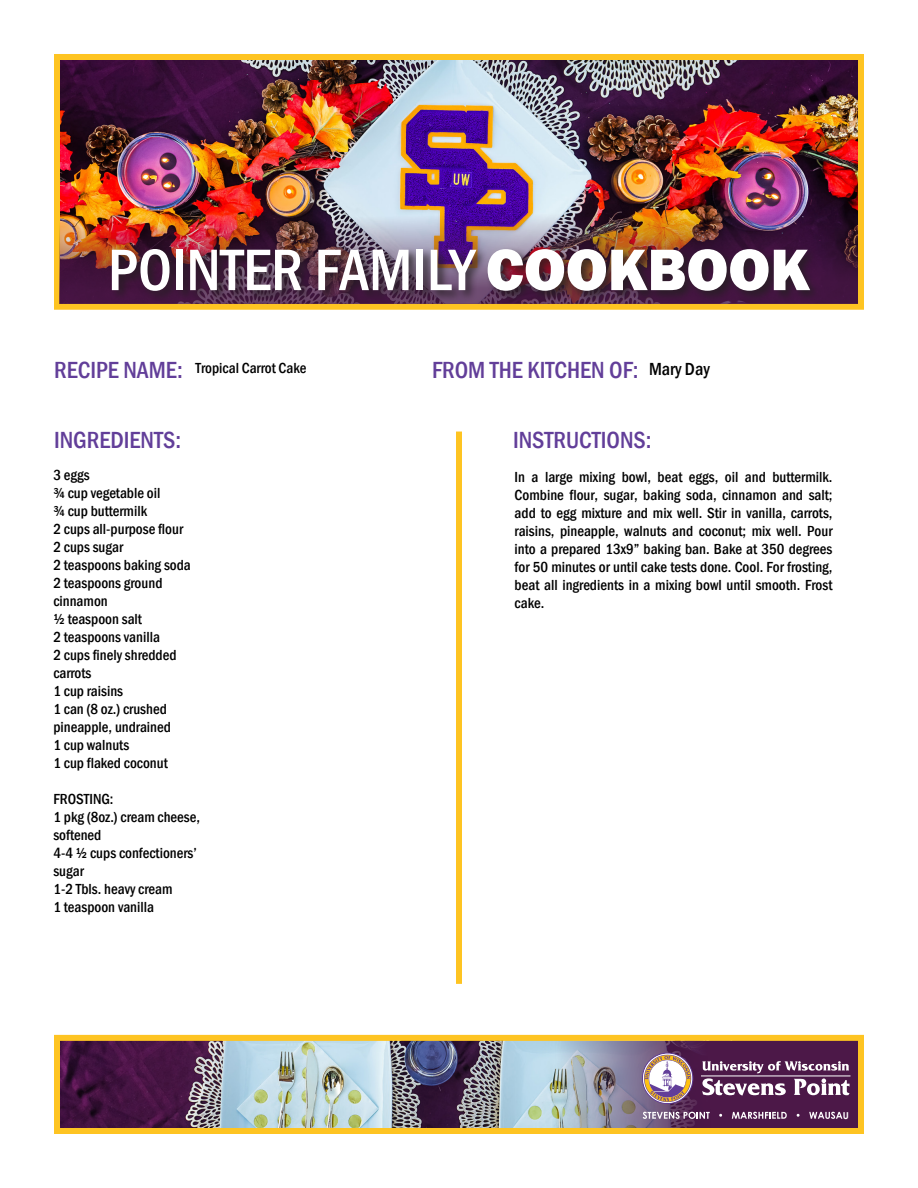
<style>
.page{position:relative;width:918px;height:1188px;background:#fff}
.page>*{position:absolute;margin:0;border:0;box-sizing:border-box;transform-origin:0 0}
.t1{font:500 condensed 60.6px "Franklin Gothic";color:#fff}
.t2{font:500 condensed 24px "Franklin Gothic";color:#623e99}
.t3{font:500 condensed 18px "Franklin Gothic";color:#000}
.t4{font:500 condensed 15px/18px "Franklin Gothic";color:#000}
.t5{font:700 9.6px "Century Gothic";color:#fff}
.s1{font-weight:800;font-stretch:normal}
</style>
<div class="page">
<img style="left:61px;top:61px;width:796px;height:126px">
<div style="left:54px;top:54px;width:810px;height:256px;border:6px solid #fec422"></div>
<img style="left:60px;top:187px;width:798px;height:117px">
<img style="left:61px;top:1042px;width:494px;height:85px">
<div style="left:54px;top:1035px;width:810px;height:99px;border:6px solid #fec422"></div>
<svg style="left:555px;top:1041px;width:302px;height:87px;background:#6f5576"></svg>
<div style="left:109px;top:246px;width:712px;height:57px;background:#231f20;opacity:.75"></div>
<svg style="left:702px;top:1061px;width:148px;height:35px"></svg>
<svg style="left:642px;top:1053px;width:51px;height:51px"></svg>
<svg style="left:643px;top:1112px;width:67px;height:7px"></svg>
<svg style="left:732px;top:1112px;width:55px;height:7px"></svg>
<svg style="left:809px;top:1112px;width:33px;height:7px"></svg>
<hr style="left:701px;top:1076px;width:149px;height:1px;background:#fff">
<div style="left:456px;top:432px;width:6px;height:552px;background:#fec422"></div>
<p class="t1" style="left:108px;top:230px;width:704px">POINTER FAMILY <span class="s1">COOKBOOK</span></p>
<h2 class="t2" style="left:54px;top:354px;width:130px">RECIPE NAME:</h2>
<p class="t2" style="left:432px;top:354px;width:208px">FROM THE KITCHEN OF:</p>
<p class="t4" style="left:196px;top:358px;width:112px">Tropical Carrot Cake</p>
<p class="t3" style="left:649px;top:357px;width:62px">Mary Day</p>
<h2 class="t2" style="left:54px;top:425px;width:129px">INGREDIENTS:</h2>
<p class="t4" style="left:53px;top:466px;width:139px">3 eggs<br>¾ cup vegetable oil<br>¾ cup buttermilk<br>2 cups all-purpose flour<br>2 cups sugar<br>2 teaspoons baking soda<br>2 teaspoons ground cinnamon<br>½ teaspoon salt<br>2 teaspoons vanilla<br>2 cups finely shredded carrots<br>1 cup raisins<br>1 can (8 oz.) crushed pineapple, undrained<br>1 cup walnuts<br>1 cup flaked coconut</p>
<p class="t4" style="left:53px;top:790px;width:148px">FROSTING:<br>1 pkg (8oz.) cream cheese, softened<br>4-4 ½ cups confectioners’ sugar<br>1-2 Tbls. heavy cream<br>1 teaspoon vanilla</p>
<h2 class="t2" style="left:513px;top:425px;width:140px">INSTRUCTIONS:</h2>
<p class="t4" style="left:515px;top:468px;width:319px;text-align:justify">In a large mixing bowl, beat eggs, oil and buttermilk.<br>Combine flour, sugar, baking soda, cinnamon and salt; add to egg mixture and mix well. Stir in vanilla, carrots, raisins, pineapple, walnuts and coconut; mix well. Pour into a prepared 13x9” baking ban. Bake at 350 degrees for 50 minutes or until cake tests done. Cool. For frosting, beat all ingredients in a mixing bowl until smooth. Frost cake.</p>
<p class="t5" style="left:843px;top:1108px;width:8px">U</p>
</div>
